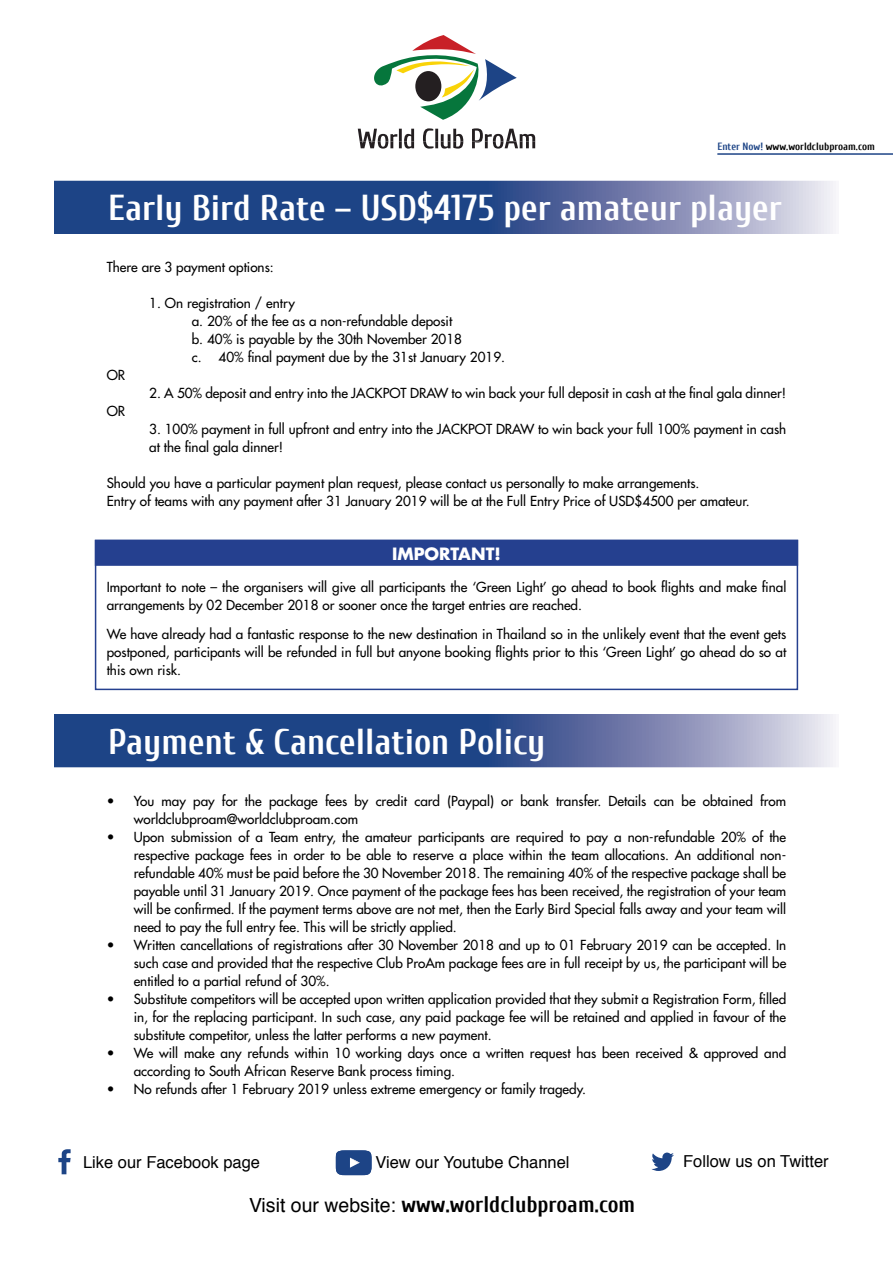
<style>
.page{position:relative;width:893px;height:1263px;background:#fff}
.page>*{position:absolute;margin:0;border:0;box-sizing:border-box;transform-origin:0 0}
.t1{font:700 36px "Cuprum";color:#fff}
.t2{font:700 22.5px "Cuprum";color:#000}
.t3{font:16.5px "Helvetica";color:#000}
.t4{font:700 16.5px "Futura";color:#fff}
.t5{font:13.5px/18px "Futura";color:#000}
.t6{font:700 10.5px "Cuprum";color:#000}
.s1{color:#1d4486}
.s2{font-family:"Helvetica";font-weight:400;font-size:19.5px}
</style>
<div class="page">
<svg style="left:57px;top:717px;width:779px;height:47px;background:#4b659b"></svg>
<hr style="left:717px;top:153px;width:176px;height:2px;background:#1d4486">
<svg style="left:57px;top:184px;width:779px;height:47px;background:#4b659b"></svg>
<svg style="left:358px;top:128px;width:177px;height:21px"></svg>
<svg style="left:374px;top:35px;width:143px;height:85px"></svg>
<div style="left:95px;top:540px;width:703px;height:26px;background:#25408f;border:2px solid #25408f"></div>
<div style="left:95px;top:540px;width:703px;height:150px;border:2px solid #25408f"></div>
<svg style="left:651px;top:1152px;width:23px;height:19px"></svg>
<svg style="left:58px;top:1149px;width:13px;height:25px"></svg>
<svg style="left:336px;top:1150px;width:36px;height:25px"></svg>
<p class="t6" style="left:717px;top:141px;width:159px"><span class="s1">Enter Now!</span> www.worldclubproam.com</p>
<h1 class="t1" style="left:108px;top:188px;width:675px">Early Bird Rate – USD$4175 per amateur player</h1>
<p class="t5" style="left:107px;top:258px;width:169px">There are 3 payment options:</p>
<p class="t5" style="left:192px;top:294px;width:315px;text-indent:-43px">1. On registration / entry<br>a. 20% of the fee as a non-refundable deposit<br>b. 40% is payable by the 30th November 2018<br>c. 40% final payment due by the 31st January 2019.</p>
<p class="t5" style="left:107px;top:366px;width:20px">OR</p>
<p class="t5" style="left:149px;top:384px;width:638px">2. A 50% deposit and entry into the JACKPOT DRAW to win back your full deposit in cash at the final gala dinner!</p>
<p class="t5" style="left:107px;top:402px;width:20px">OR</p>
<p class="t5" style="left:149px;top:420px;width:638px">3. 100% payment in full upfront and entry into the JACKPOT DRAW to win back your full 100% payment in cash at the final gala dinner!</p>
<p class="t5" style="left:107px;top:474px;width:644px">Should you have a particular payment plan request, please contact us personally to make arrangements.<br>Entry of teams with any payment after 31 January 2019 will be at the Full Entry Price of USD$4500 per amateur.</p>
<p class="t4" style="left:392px;top:542px;width:110px">IMPORTANT!</p>
<p class="t5" style="left:107px;top:578px;width:681px">Important to note – the organisers will give all participants the ‘Green Light’ go ahead to book flights and make final arrangements by 02 December 2018 or sooner once the target entries are reached.</p>
<p class="t5" style="left:107px;top:625px;width:681px;text-align:justify">We have already had a fantastic response to the new destination in Thailand so in the unlikely event that the event gets postponed, participants will be refunded in full but anyone booking flights prior to this ‘Green Light’ go ahead do so at this own risk.</p>
<h1 class="t1" style="left:108px;top:722px;width:439px">Payment &amp; Cancellation Policy</h1>
<p class="t5" style="left:134px;top:792px;width:654px;text-indent:-27px">• You may pay for the package fees by credit card (Paypal) or bank transfer. Details can be obtained from worldclubproam@worldclubproam.com</p>
<p class="t5" style="left:134px;top:828px;width:654px;text-align:justify;text-indent:-27px">• Upon submission of a Team entry, the amateur participants are required to pay a non-refundable 20% of the respective package fees in order to be able to reserve a place within the team allocations. An additional non&shy;refundable 40% must be paid before the 30 November 2018. The remaining 40% of the respective package shall be payable until 31 January 2019. Once payment of the package fees has been received, the registration of your team will be confirmed. If the payment terms above are not met, then the Early Bird Special falls away and your team will need to pay the full entry fee. This will be strictly applied.</p>
<p class="t5" style="left:134px;top:936px;width:654px;text-align:justify;text-indent:-27px">• Written cancellations of registrations after 30 November 2018 and up to 01 February 2019 can be accepted. In such case and provided that the respective Club ProAm package fees are in full receipt by us, the participant will be entitled to a partial refund of 30%.</p>
<p class="t5" style="left:134px;top:990px;width:654px;text-align:justify;text-indent:-27px">• Substitute competitors will be accepted upon written application provided that they submit a Registration Form, filled in, for the replacing participant. In such case, any paid package fee will be retained and applied in favour of the substitute competitor, unless the latter performs a new payment.</p>
<p class="t5" style="left:134px;top:1044px;width:654px;text-indent:-27px">• We will make any refunds within 10 working days once a written request has been received &amp; approved and according to South African Reserve Bank process timing.</p>
<p class="t5" style="left:107px;top:1080px;width:481px">• No refunds after 1 February 2019 unless extreme emergency or family tragedy.</p>
<p class="t3" style="left:83px;top:1149px;width:179px">Like our Facebook page</p>
<p class="t3" style="left:683px;top:1148px;width:147px">Follow us on Twitter</p>
<h2 class="t2" style="left:249px;top:1191px;width:388px"><span class="s2">Visit our website:</span> www.worldclubproam.com</h2>
<p class="t3" style="left:375px;top:1149px;width:196px">View our Youtube Channel</p>
</div>
